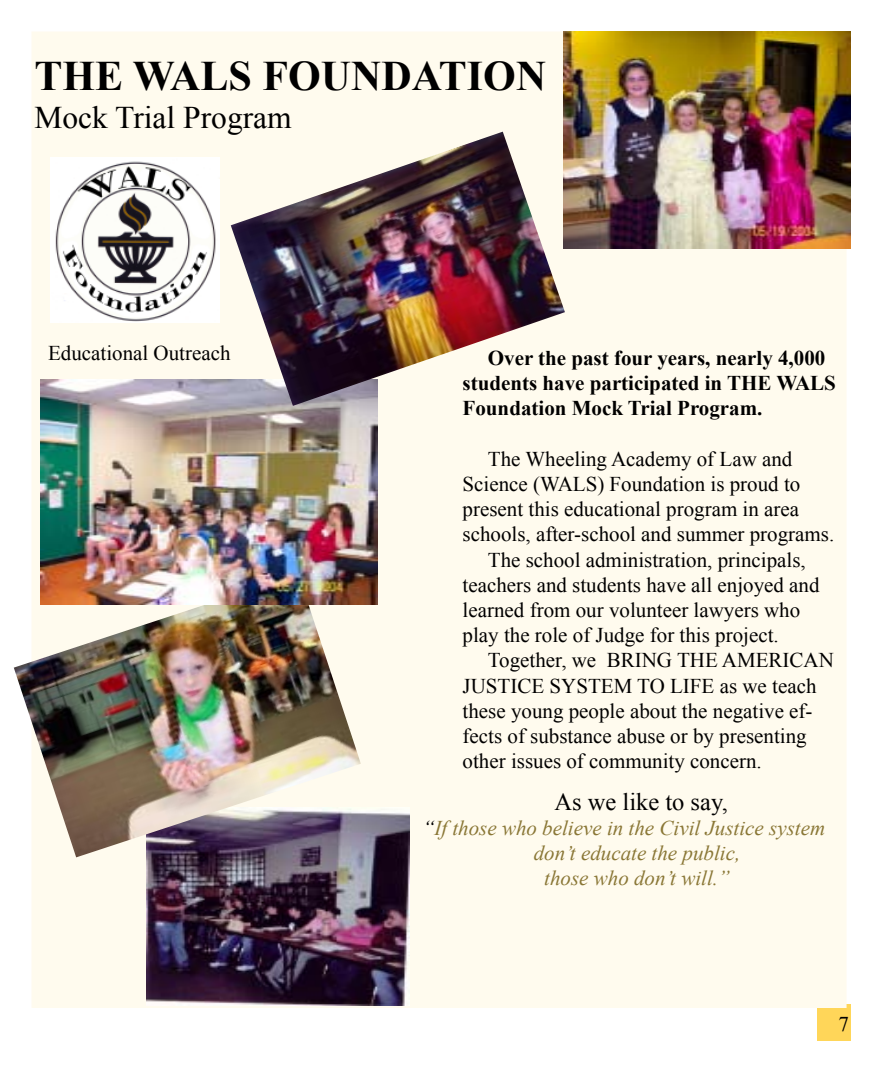
<style>
.page{position:relative;width:882px;height:1071px;background:#fff}
.page>*{position:absolute;margin:0;border:0;box-sizing:border-box;transform-origin:0 0}
.t1{font:700 42px "Times New Roman";color:#000}
.t2{font:31.5px "Times New Roman";color:#000}
.t3{font:24.5px "Times New Roman";color:#000}
.t4{font:21px "Times New Roman";color:#000}
.t5{font:700 21px/25.2px "Times New Roman";color:#000}
.t6{font:italic 21px "Times New Roman";color:#8a7736}
.s1{color:#000}
</style>
<div class="page">
<div style="left:817px;top:1004px;width:33px;height:37px;background:#ffd659"></div>
<div style="left:32px;top:32px;width:815px;height:976px;background:#fffbee"></div>
<img style="left:51px;top:158px;width:168px;height:165px">
<img style="left:563px;top:32px;width:287px;height:217px">
<img style="left:146px;top:809px;width:263px;height:197px">
<img style="left:14px;top:574px;width:347px;height:283px">
<img style="left:40px;top:380px;width:338px;height:224px">
<img style="left:231px;top:132px;width:334px;height:274px">
<h1 class="t1" style="left:34px;top:47px;width:513px">THE WALS FOUNDATION</h1>
<h2 class="t2" style="left:34px;top:96px;width:259px">Mock Trial Program</h2>
<p class="t4" style="left:48px;top:339px;width:184px">Educational Outreach</p>
<p class="t5" style="left:463px;top:345px;width:375px;text-indent:25px">Over the past four years, nearly 4,000 students have participated in THE WALS<br>Foundation Mock Trial Program.</p>
<p class="t4" style="left:488px;top:445px;width:306px">The Wheeling Academy of Law and</p>
<p class="t4" style="left:463px;top:470px;width:339px">Science (WALS) Foundation is proud to</p>
<p class="t4" style="left:463px;top:495px;width:338px">present this educational program in area</p>
<p class="t4" style="left:463px;top:520px;width:373px">schools, after-school and summer programs.</p>
<p class="t4" style="left:488px;top:546px;width:319px">The school administration, principals,</p>
<p class="t4" style="left:463px;top:571px;width:358px">teachers and students have all enjoyed and</p>
<p class="t4" style="left:463px;top:596px;width:339px">learned from our volunteer lawyers who</p>
<p class="t4" style="left:463px;top:621px;width:318px">play the role of Judge for this project.</p>
<p class="t4" style="left:488px;top:646px;width:348px">Together, we BRING THE AMERICAN</p>
<p class="t4" style="left:463px;top:672px;width:355px">JUSTICE SYSTEM TO LIFE as we teach</p>
<p class="t4" style="left:463px;top:697px;width:351px">these young people about the negative ef-</p>
<p class="t4" style="left:463px;top:722px;width:346px">fects of substance abuse or by presenting</p>
<p class="t4" style="left:463px;top:747px;width:301px">other issues of community concern.</p>
<p class="t3" style="left:555px;top:785px;width:175px">As we like to say,</p>
<p class="t6" style="left:423px;top:813px;width:404px"><span class="s1">“</span>If those who believe in the Civil Justice system</p>
<p class="t6" style="left:534px;top:839px;width:208px">don’t educate the public,</p>
<p class="t6" style="left:544px;top:864px;width:187px">those who don’t will.”</p>
<p class="t4" style="left:838px;top:1010px;width:12px">7</p>
</div>
